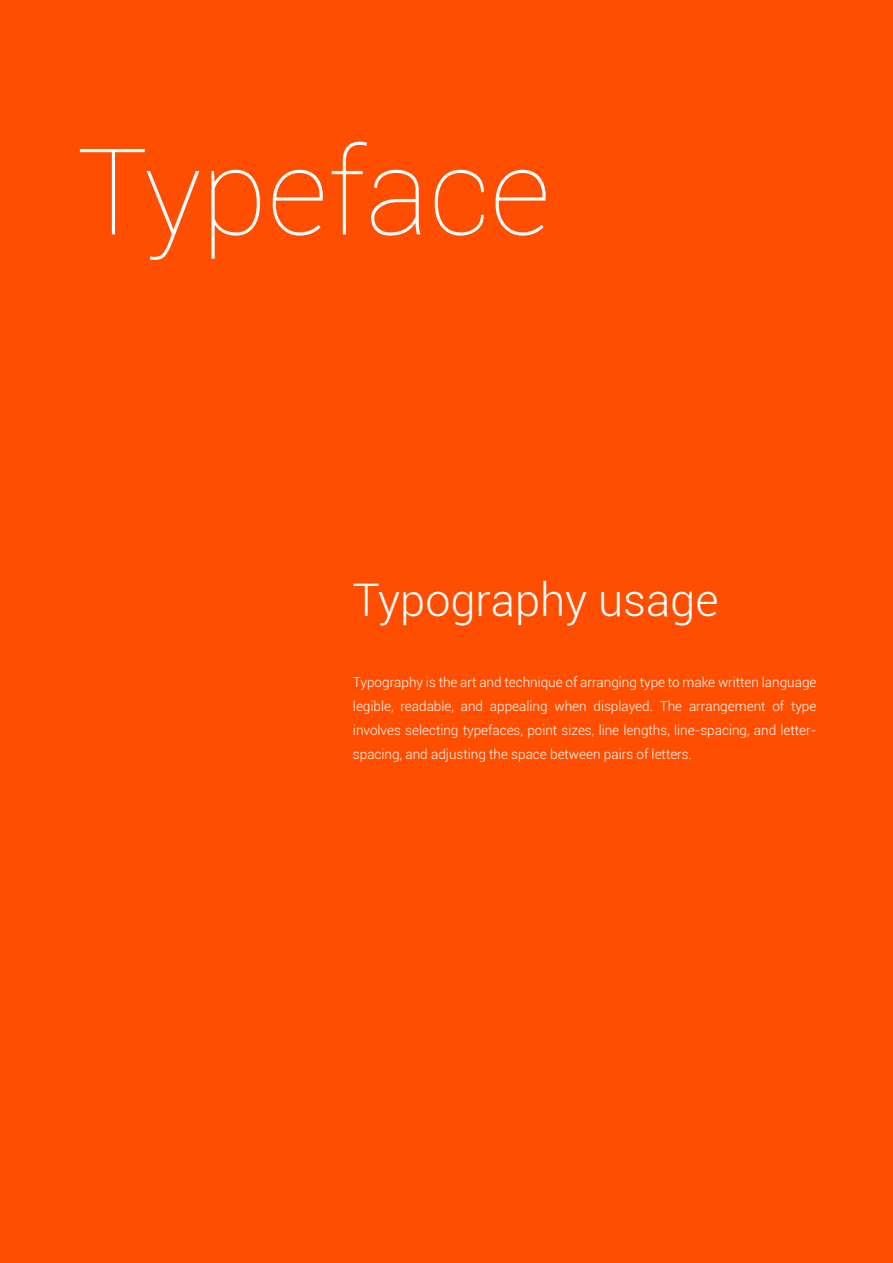
<style>
.page{position:relative;width:893px;height:1263px;background:#ff4e00}
.page>*{position:absolute;margin:0;border:0;box-sizing:border-box;transform-origin:0 0}
.t1{font:100 120px "Roboto";color:#fff}
.t2{font:300 45px "Roboto";color:#fff}
.t3{font:300 13.5px/24px "Roboto";color:#fff;text-align:justify}
</style>
<div class="page">
<h1 class="t1" style="left:77px;top:109px;width:476px">Typeface</h1>
<h2 class="t2" style="left:353px;top:569px;width:367px">Typography usage</h2>
<p class="t3" style="left:353px;top:669px;width:465px">Typography is the art and technique of arranging type to make written language legible, readable, and appealing when displayed. The arrangement of type involves selecting typefaces, point sizes, line lengths, line-spacing, and letter&shy;spacing, and adjusting the space between pairs of letters.</p>
</div>
